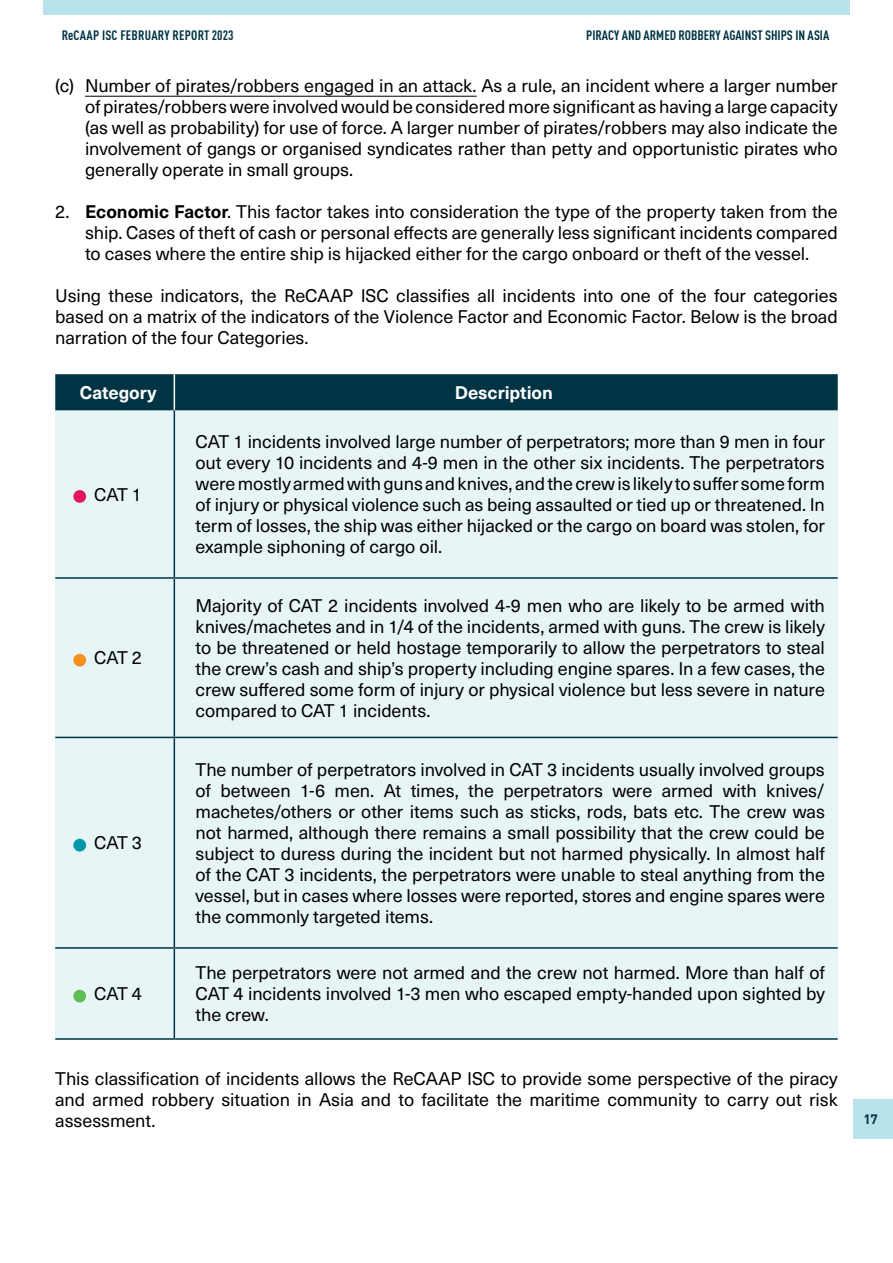
<style>
.page{position:relative;width:893px;height:1263px;background:#fff}
.page>*{position:absolute;margin:0;border:0;box-sizing:border-box;transform-origin:0 0}
.t1{font:18px/21px "Neue Haas Unica";letter-spacing:-.005em;color:#000;text-align:justify}
.t2{font:700 18px "Neue Haas Unica W1 G";letter-spacing:-.005em;color:#fff}
.t3{font:700 condensed 13.5px "DIN Pro";color:#003445}
.t4{font:700 condensed 13.5px "DIN Pro";letter-spacing:.02em;color:#003445}
.t5{font:700 13.5px "DIN Pro";color:#003445}
.s1{font-family:"Neue Haas Unica W1 G";font-weight:700}
</style>
<div class="page">
<div style="left:854px;top:1099px;width:39px;height:40px;background:#b8e3ea"></div>
<div style="left:43px;top:0;width:807px;height:15px;background:#b8e3ea"></div>
<div style="left:55px;top:374px;width:783px;height:665px;background:#e8f5f7"></div>
<hr style="left:85px;top:96px;width:392px;height:1px;background:#000">
<div style="left:55px;top:374px;width:783px;height:36px;background:#003445"></div>
<hr style="left:174px;top:374px;width:1px;height:36px;background:#fff">
<hr style="left:174px;top:410px;width:1px;height:167px;background:#003445">
<hr style="left:174px;top:579px;width:1px;height:158px;background:#003445">
<hr style="left:174px;top:738px;width:1px;height:209px;background:#003445">
<hr style="left:174px;top:949px;width:1px;height:89px;background:#003445">
<hr style="left:55px;top:737px;width:119px;height:1px;background:#003445">
<hr style="left:174px;top:737px;width:664px;height:1px;background:#003445">
<hr style="left:55px;top:947px;width:119px;height:2px;background:#003445">
<hr style="left:174px;top:947px;width:664px;height:2px;background:#003445">
<hr style="left:55px;top:577px;width:119px;height:2px;background:#003445">
<hr style="left:174px;top:577px;width:664px;height:2px;background:#003445">
<hr style="left:55px;top:1038px;width:119px;height:2px;background:#003445">
<hr style="left:174px;top:1038px;width:664px;height:2px;background:#003445">
<div style="left:73px;top:490px;width:13px;height:13px;background:#e2185d;border-radius:50%"></div>
<div style="left:73px;top:654px;width:13px;height:12px;background:#f7901e;border-radius:50%"></div>
<div style="left:73px;top:839px;width:13px;height:12px;background:#0097ad;border-radius:50%"></div>
<div style="left:73px;top:990px;width:13px;height:12px;background:#60bc56;border-radius:50%"></div>
<p class="t4" style="left:62px;top:25px;width:173px">ReCAAP ISC FEBRUARY REPORT 2023</p>
<p class="t3" style="left:586px;top:25px;width:245px">PIRACY AND ARMED ROBBERY AGAINST SHIPS IN ASIA</p>
<p class="t1" style="left:85px;top:74px;width:754px;text-indent:-30px">(c) Number of pirates/robbers engaged in an attack. As a rule, an incident where a larger number of pirates/robbers were involved would be considered more significant as having a large capacity (as well as probability) for use of force. A larger number of pirates/robbers may also indicate the involvement of gangs or organised syndicates rather than petty and opportunistic pirates who generally operate in small groups.</p>
<p class="t1" style="left:85px;top:200px;width:754px;text-indent:-30px">2. <span class="s1">Economic Factor</span>. This factor takes into consideration the type of the property taken from the ship. Cases of theft of cash or personal effects are generally less significant incidents compared to cases where the entire ship is hijacked either for the cargo onboard or theft of the vessel.</p>
<p class="t1" style="left:55px;top:284px;width:784px">Using these indicators, the ReCAAP ISC classifies all incidents into one of the four categories based on a matrix of the indicators of the Violence Factor and Economic Factor. Below is the broad narration of the four Categories.</p>
<p class="t2" style="left:80px;top:379px;width:78px">Category</p>
<p class="t2" style="left:455px;top:379px;width:100px">Description</p>
<p class="t1" style="left:94px;top:483px;width:49px">CAT 1</p>
<p class="t1" style="left:94px;top:647px;width:49px">CAT 2</p>
<p class="t1" style="left:94px;top:832px;width:49px">CAT 3</p>
<p class="t1" style="left:94px;top:982px;width:49px">CAT 4</p>
<p class="t1" style="left:196px;top:430px;width:631px">CAT 1 incidents involved large number of perpetrators; more than 9 men in four out every 10 incidents and 4-9 men in the other six incidents. The perpetrators were mostly armed with guns and knives, and the crew is likely to suffer some form of injury or physical violence such as being assaulted or tied up or threatened. In term of losses, the ship was either hijacked or the cargo on board was stolen, for example siphoning of cargo oil.</p>
<p class="t1" style="left:196px;top:594px;width:631px">Majority of CAT 2 incidents involved 4-9 men who are likely to be armed with knives/machetes and in 1/4 of the incidents, armed with guns. The crew is likely to be threatened or held hostage temporarily to allow the perpetrators to steal the crew’s cash and ship’s property including engine spares. In a few cases, the crew suffered some form of injury or physical violence but less severe in nature compared to CAT 1 incidents.</p>
<p class="t1" style="left:196px;top:758px;width:631px">The number of perpetrators involved in CAT 3 incidents usually involved groups of between 1-6 men. At times, the perpetrators were armed with knives/ machetes/others or other items such as sticks, rods, bats etc. The crew was not harmed, although there remains a small possibility that the crew could be subject to duress during the incident but not harmed physically. In almost half of the CAT 3 incidents, the perpetrators were unable to steal anything from the vessel, but in cases where losses were reported, stores and engine spares were the commonly targeted items.</p>
<p class="t1" style="left:196px;top:961px;width:631px">The perpetrators were not armed and the crew not harmed. More than half of CAT 4 incidents involved 1-3 men who escaped empty-handed upon sighted by the crew.</p>
<p class="t1" style="left:55px;top:1067px;width:784px">This classification of incidents allows the ReCAAP ISC to provide some perspective of the piracy and armed robbery situation in Asia and to facilitate the maritime community to carry out risk assessment.</p>
<p class="t5" style="left:863px;top:1108px;width:16px">17</p>
</div>
